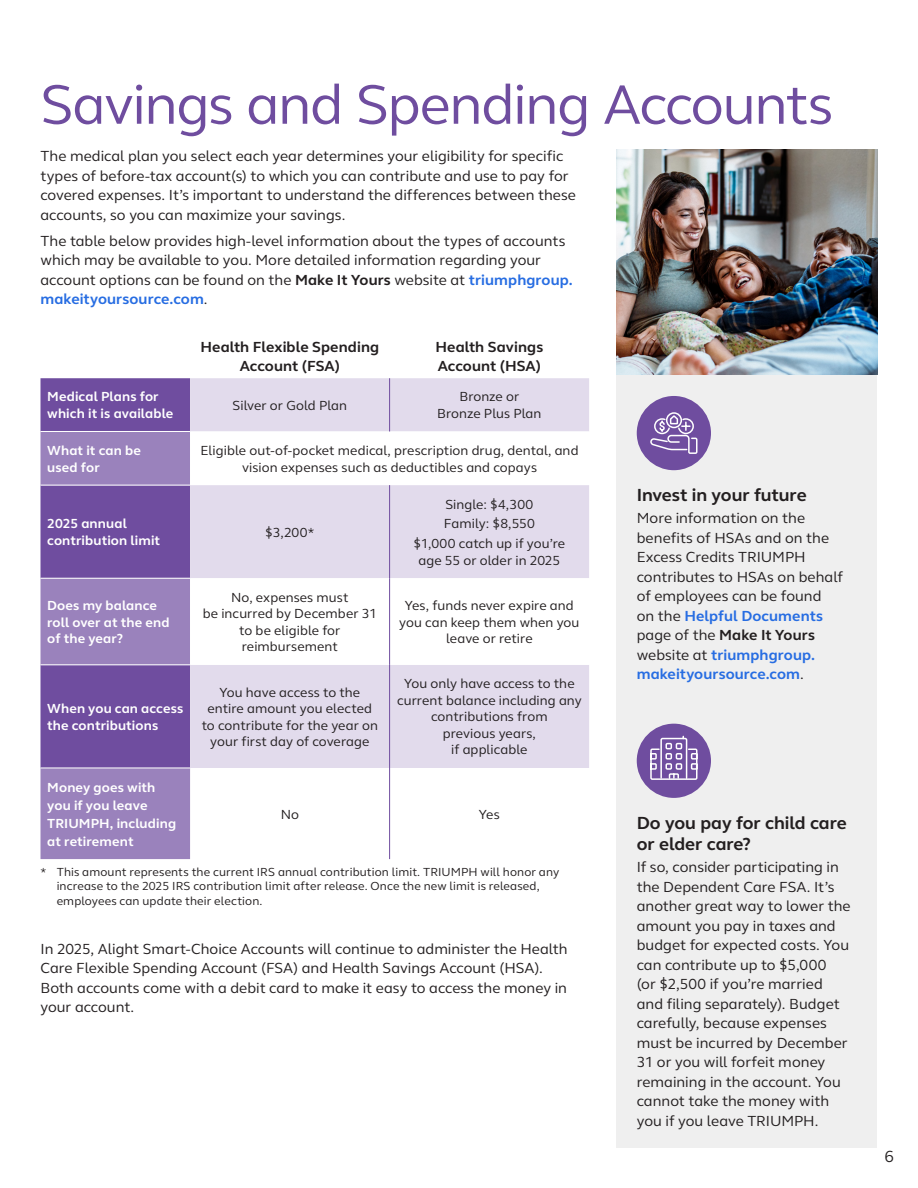
<style>
.page{position:relative;width:918px;height:1188px;background:#fff}
.page>*{position:absolute;margin:0;border:0;box-sizing:border-box;transform-origin:0 0}
.H1_front{font:57px "FS Thrive Elliot";letter-spacing:-.025em;color:#6f4d9f}
.H3_sidebar{font:700 18px/21px "FS Thrive Elliot";color:#231f20}
.Body{font:16.5px "FS Thrive Elliot";color:#231f20}
.Body-2{font:15px/19.5px "FS Thrive Elliot";color:#231f20}
.Sidebar_Body{font:15px/19.5px "FS Thrive Elliot";color:#231f20}
.Sidebar_Body-2{font:700 15px/19.5px "FS Thrive Elliot";letter-spacing:.005em;color:#231f20;text-align:center}
.Sidebar_Body-3{font:13.5px/16.5px "FS Thrive Elliot";letter-spacing:.005em;color:#231f20;text-align:center}
.Sidebar_Body-4{font:700 13.5px/16.5px "FS Thrive Elliot";letter-spacing:.01em;color:#fff}
.Footnote{font:12px/14.2px "FS Thrive Elliot";letter-spacing:.01em;color:#231f20}
.s1{font-weight:700}
.s2{font-weight:700;color:#276de2}
</style>
<div class="page">
<div style="left:616px;top:354px;width:262px;height:794px;background:#efefef"></div>
<div style="left:40px;top:378px;width:150px;height:53px;background:#6f4d9f"></div>
<div style="left:190px;top:378px;width:399px;height:390px;background:#e2dbec"></div>
<svg style="left:40px;top:432px;width:150px;height:427px;background:#8c71b2"></svg>
<svg style="left:190px;top:431px;width:399px;height:234px"></svg>
<hr style="left:40px;top:485px;width:150px;height:1px;background:#fff">
<hr style="left:40px;top:578px;width:150px;height:1px;background:#fff">
<hr style="left:40px;top:664px;width:150px;height:1px;background:#fff">
<hr style="left:40px;top:768px;width:150px;height:1px;background:#fff">
<hr style="left:389px;top:378px;width:1px;height:53px;background:#6f4d9f">
<hr style="left:389px;top:485px;width:1px;height:93px;background:#6f4d9f">
<hr style="left:389px;top:578px;width:1px;height:87px;background:#6f4d9f">
<hr style="left:389px;top:665px;width:1px;height:103px;background:#6f4d9f">
<hr style="left:389px;top:768px;width:1px;height:91px;background:#6f4d9f">
<div style="left:637px;top:724px;width:74px;height:74px;background:#6f4d9f;border-radius:50%"></div>
<svg style="left:650px;top:735px;width:48px;height:45px"></svg>
<div style="left:637px;top:396px;width:74px;height:74px;background:#6f4d9f;border-radius:50%"></div>
<svg style="left:650px;top:396px;width:48px;height:58px"></svg>
<img style="left:616px;top:150px;width:262px;height:225px">
<p class="H1_front" style="left:40px;top:71px;width:794px">Savings and Spending Accounts</p>
<p class="Body-2" style="left:40px;top:147px;width:537px">The medical plan you select each year determines your eligibility for specific types of before-tax account(s) to which you can contribute and use to pay for covered expenses. It’s important to understand the differences between these accounts, so you can maximize your savings.</p>
<p class="Body-2" style="left:40px;top:231px;width:534px">The table below provides high-level information about the types of accounts which may be available to you. More detailed information regarding your account options can be found on the <span class="s1">Make It Yours</span> website at <span class="s2">triumphgroup. makeityoursource.com</span>.</p>
<p class="Sidebar_Body-2" style="left:200px;top:337px;width:180px">Health Flexible Spending<br>Account (FSA)</p>
<p class="Sidebar_Body-2" style="left:435px;top:337px;width:109px;text-align:left">Health Savings<br>Account (HSA)</p>
<p class="Sidebar_Body-4" style="left:47px;top:389px;width:128px">Medical Plans for which it is available</p>
<p class="Sidebar_Body-3" style="left:233px;top:397px;width:116px">Silver or Gold Plan</p>
<p class="Sidebar_Body-3" style="left:437px;top:389px;width:106px">Bronze or<br>Bronze Plus Plan</p>
<p class="Sidebar_Body-4" style="left:47px;top:443px;width:95px">What it can be used for</p>
<p class="Sidebar_Body-3" style="left:201px;top:442px;width:379px">Eligible out-of-pocket medical, prescription drug, dental, and vision expenses such as deductibles and copays</p>
<p class="Sidebar_Body-4" style="left:47px;top:516px;width:114px">2025 annual contribution limit</p>
<p class="Sidebar_Body-3" style="left:265px;top:524px;width:51px">$3,200*</p>
<p class="Sidebar_Body-3" style="left:445px;top:496px;width:89px">Single: $4,300</p>
<p class="Sidebar_Body-3" style="left:444px;top:516px;width:92px">Family: $8,550</p>
<p class="Sidebar_Body-3" style="left:414px;top:536px;width:153px">$1,000 catch up if you’re age 55 or older in 2025</p>
<p class="Sidebar_Body-4" style="left:47px;top:597px;width:124px">Does my balance roll over at the end of the year?</p>
<p class="Sidebar_Body-3" style="left:203px;top:589px;width:176px">No, expenses must<br>be incurred by December 31 to be eligible for reimbursement</p>
<p class="Sidebar_Body-3" style="left:399px;top:597px;width:182px">Yes, funds never expire and you can keep them when you leave or retire</p>
<p class="Sidebar_Body-4" style="left:47px;top:701px;width:138px">When you can access the contributions</p>
<p class="Sidebar_Body-4" style="left:47px;top:778px;width:131px;line-height:18px">Money goes with you if you leave<br>TRIUMPH, including at retirement</p>
<p class="Sidebar_Body-3" style="left:202px;top:684px;width:178px">You have access to the entire amount you elected to contribute for the year on your first day of coverage</p>
<p class="Sidebar_Body-3" style="left:397px;top:676px;width:186px">You only have access to the current balance including any contributions from<br>previous years,<br>if applicable</p>
<p class="Sidebar_Body-3" style="left:281px;top:806px;width:20px">No</p>
<p class="Sidebar_Body-3" style="left:479px;top:806px;width:22px">Yes</p>
<p class="Footnote" style="left:57px;top:865px;width:504px;text-indent:-16px">* This amount represents the current IRS annual contribution limit. TRIUMPH will honor any increase to the 2025 IRS contribution limit after release. Once the new limit is released, employees can update their election.</p>
<p class="Body-2" style="left:40px;top:939px;width:529px">In 2025, Alight Smart-Choice Accounts will continue to administer the Health Care Flexible Spending Account (FSA) and Health Savings Account (HSA).<br>Both accounts come with a debit card to make it easy to access the money in your account.</p>
<p class="H3_sidebar" style="left:637px;top:485px;width:171px">Invest in your future</p>
<p class="Sidebar_Body" style="left:637px;top:509px;width:208px">More information on the benefits of HSAs and on the<br>Excess Credits TRIUMPH contributes to HSAs on behalf of employees can be found<br>on the <span class="s2">Helpful Documents </span>page of the <span class="s1">Make It Yours </span>website at <span class="s2">triumphgroup. makeityoursource.com</span>.</p>
<p class="H3_sidebar" style="left:637px;top:812px;width:211px">Do you pay for child care or elder care?</p>
<p class="Sidebar_Body" style="left:637px;top:858px;width:215px">If so, consider participating in the Dependent Care FSA. It’s another great way to lower the amount you pay in taxes and budget for expected costs. You can contribute up to $5,000<br>(or $2,500 if you’re married and filing separately). Budget carefully, because expenses must be incurred by December<br>31 or you will forfeit money remaining in the account. You cannot take the money with you if you leave TRIUMPH.</p>
<p class="Body" style="left:885px;top:1146px;width:11px">6</p>
</div>
